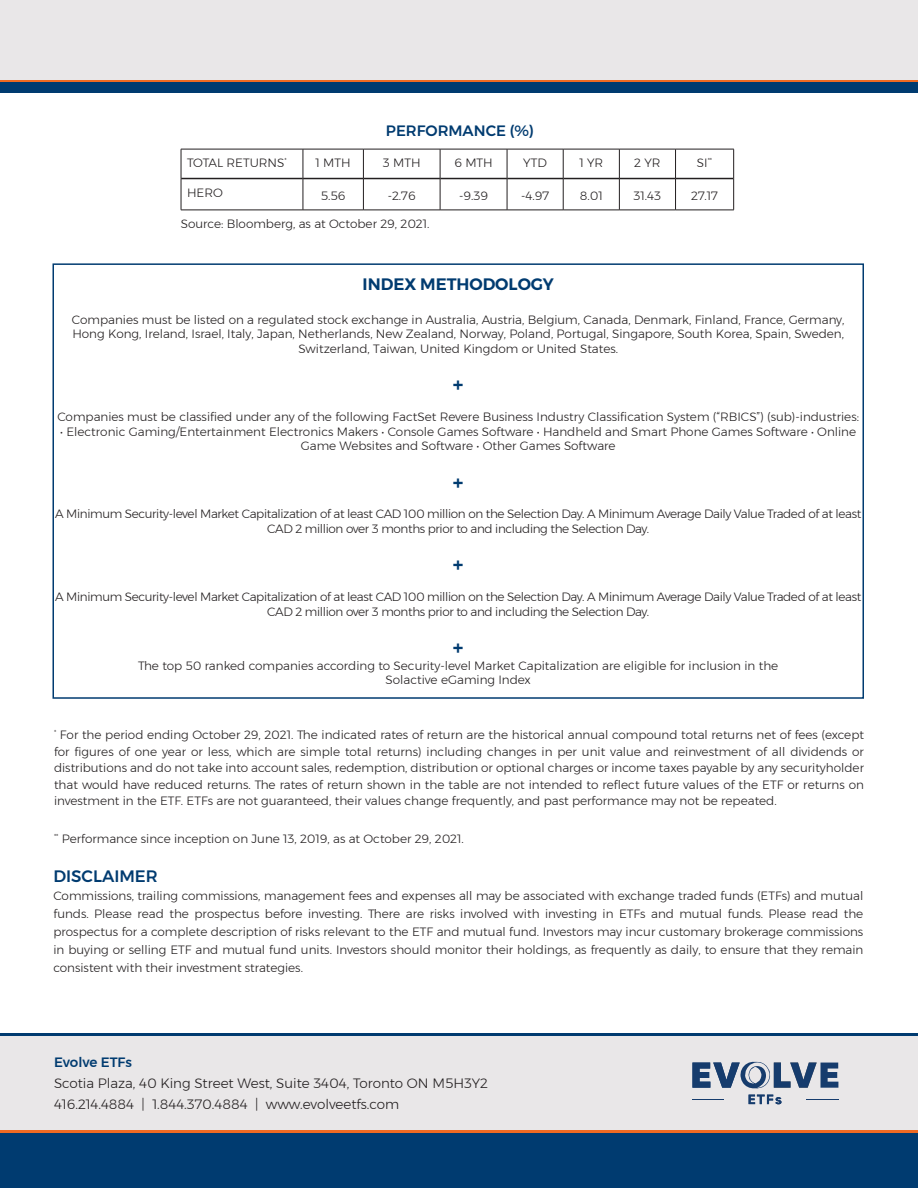
<style>
.page{position:relative;width:918px;height:1188px;background:#fff}
.page>*{position:absolute;margin:0;border:0;box-sizing:border-box;transform-origin:0 0}
.t1{font:600 21px "Montserrat";color:#003b70}
.t2{font:600 16.5px "Montserrat";color:#003b70}
.t3{font:500 16.5px "Montserrat";color:#003b70}
.t4{font:500 15px "Montserrat";color:#003b70}
.t5{font:300 13.5px "Montserrat";color:#231f20}
.t6{font:500 13.5px "Montserrat";color:#003b70}
.t7{font:300 12px/14.4px "Montserrat";color:#231f20;text-align:center}
.t8{font:300 12px/14.4px "Montserrat";letter-spacing:-.03em;color:#231f20;text-align:center}
</style>
<div class="page">
<div style="left:0;top:0;width:918px;height:80px;background:#e9e7e8"></div>
<hr style="left:0;top:80px;width:918px;height:3px;background:#ef6a22">
<div style="left:0;top:83px;width:918px;height:10px;background:#003b70"></div>
<div style="left:0;top:1036px;width:918px;height:94px;background:#e9e7e8"></div>
<hr style="left:0;top:1033px;width:918px;height:3px;background:#003b70">
<div style="left:0;top:1132px;width:918px;height:56px;background:#003b70"></div>
<hr style="left:0;top:1130px;width:918px;height:3px;background:#ef6a22">
<div style="left:52px;top:263px;width:812px;height:436px;border:2px solid #003b70"></div>
<hr style="left:181px;top:178px;width:122px;height:1px;background:#231f20">
<hr style="left:303px;top:178px;width:60px;height:1px;background:#231f20">
<hr style="left:364px;top:178px;width:76px;height:1px;background:#231f20">
<hr style="left:440px;top:178px;width:67px;height:1px;background:#231f20">
<hr style="left:507px;top:178px;width:56px;height:1px;background:#231f20">
<hr style="left:563px;top:178px;width:56px;height:1px;background:#231f20">
<hr style="left:620px;top:178px;width:55px;height:1px;background:#231f20">
<hr style="left:676px;top:178px;width:57px;height:1px;background:#231f20">
<hr style="left:303px;top:149px;width:60px;height:1px;background:#231f20">
<hr style="left:181px;top:149px;width:122px;height:1px;background:#231f20">
<hr style="left:181px;top:149px;width:1px;height:30px;background:#231f20">
<hr style="left:303px;top:149px;width:1px;height:30px;background:#231f20">
<hr style="left:303px;top:179px;width:1px;height:31px;background:#231f20">
<hr style="left:363px;top:179px;width:1px;height:31px;background:#231f20">
<hr style="left:363px;top:149px;width:77px;height:1px;background:#231f20">
<hr style="left:363px;top:149px;width:1px;height:30px;background:#231f20">
<hr style="left:440px;top:149px;width:67px;height:1px;background:#231f20">
<hr style="left:440px;top:149px;width:1px;height:30px;background:#231f20">
<hr style="left:507px;top:149px;width:56px;height:1px;background:#231f20">
<hr style="left:507px;top:149px;width:1px;height:30px;background:#231f20">
<hr style="left:440px;top:179px;width:1px;height:31px;background:#231f20">
<hr style="left:507px;top:179px;width:1px;height:31px;background:#231f20">
<hr style="left:563px;top:149px;width:56px;height:1px;background:#231f20">
<hr style="left:563px;top:149px;width:1px;height:30px;background:#231f20">
<hr style="left:619px;top:149px;width:57px;height:1px;background:#231f20">
<hr style="left:676px;top:149px;width:58px;height:1px;background:#231f20">
<hr style="left:563px;top:179px;width:1px;height:31px;background:#231f20">
<hr style="left:619px;top:149px;width:1px;height:30px;background:#231f20">
<hr style="left:675px;top:149px;width:1px;height:30px;background:#231f20">
<hr style="left:733px;top:149px;width:1px;height:30px;background:#231f20">
<hr style="left:619px;top:179px;width:1px;height:31px;background:#231f20">
<hr style="left:675px;top:179px;width:1px;height:31px;background:#231f20">
<hr style="left:733px;top:179px;width:1px;height:31px;background:#231f20">
<hr style="left:181px;top:179px;width:1px;height:31px;background:#231f20">
<hr style="left:181px;top:210px;width:122px;height:1px;background:#231f20">
<hr style="left:303px;top:210px;width:60px;height:1px;background:#231f20">
<hr style="left:363px;top:210px;width:77px;height:1px;background:#231f20">
<hr style="left:440px;top:210px;width:67px;height:1px;background:#231f20">
<hr style="left:507px;top:210px;width:56px;height:1px;background:#231f20">
<hr style="left:563px;top:210px;width:56px;height:1px;background:#231f20">
<hr style="left:619px;top:210px;width:57px;height:1px;background:#231f20">
<hr style="left:676px;top:210px;width:58px;height:1px;background:#231f20">
<hr style="left:806px;top:1099px;width:32px;height:1px;background:#163c6d">
<hr style="left:692px;top:1099px;width:32px;height:1px;background:#163c6d">
<svg style="left:749px;top:1095px;width:32px;height:9px"></svg>
<svg style="left:692px;top:1062px;width:146px;height:27px"></svg>
<p class="t4" style="left:386px;top:119px;width:149px">PERFORMANCE (%)</p>
<p class="t7" style="left:187px;top:155px;width:101px">TOTAL RETURNS<sup>*</sup></p>
<p class="t7" style="left:316px;top:155px;width:37px">1 MTH</p>
<p class="t7" style="left:383px;top:155px;width:39px">3 MTH</p>
<p class="t7" style="left:454px;top:155px;width:40px">6 MTH</p>
<p class="t7" style="left:523px;top:155px;width:25px">YTD</p>
<p class="t7" style="left:579px;top:155px;width:25px">1 YR</p>
<p class="t7" style="left:634px;top:155px;width:28px">2 YR</p>
<p class="t7" style="left:697px;top:155px;width:17px">SI<sup>**</sup></p>
<p class="t7" style="left:187px;top:185px;width:37px">HERO</p>
<p class="t7" style="left:321px;top:189px;width:26px">5.56</p>
<p class="t7" style="left:388px;top:189px;width:29px">-2.76</p>
<p class="t7" style="left:459px;top:189px;width:30px">-9.39</p>
<p class="t7" style="left:521px;top:189px;width:30px">-4.97</p>
<p class="t7" style="left:580px;top:189px;width:24px">8.01</p>
<p class="t7" style="left:634px;top:189px;width:29px">31.43</p>
<p class="t7" style="left:691px;top:189px;width:28px">27.17</p>
<p class="t7" style="left:181px;top:216px;width:250px">Source: Bloomberg, as at October 29, 2021.</p>
<p class="t2" style="left:363px;top:271px;width:193px">INDEX METHODOLOGY</p>
<p class="t7" style="left:72px;top:312px;width:774px">Companies must be listed on a regulated stock exchange in Australia, Austria, Belgium, Canada, Denmark, Finland, France, Germany,<br>Hong Kong, Ireland, Israel, Italy, Japan, Netherlands, New Zealand, Norway, Poland, Portugal, Singapore, South Korea, Spain, Sweden,<br>Switzerland, Taiwan, United Kingdom or United States.</p>
<p class="t1" style="left:453px;top:368px;width:12px">+</p>
<p class="t7" style="left:57px;top:410px;width:803px">Companies must be classified under any of the following FactSet Revere Business Industry Classification System (“RBICS”) (sub)-industries:</p>
<p class="t7" style="left:60px;top:424px;width:797px">• Electronic Gaming/Entertainment Electronics Makers • Console Games Software • Handheld and Smart Phone Games Software • Online<br>Game Websites and Software • Other Games Software</p>
<p class="t1" style="left:453px;top:466px;width:12px">+</p>
<p class="t8" style="left:55px;top:507px;width:808px">A Minimum Security-level Market Capitalization of at least CAD 100 million on the Selection Day. A Minimum Average Daily Value Traded of at least<br>CAD 2 million over 3 months prior to and including the Selection Day.</p>
<p class="t1" style="left:453px;top:548px;width:12px">+</p>
<p class="t8" style="left:55px;top:590px;width:808px">A Minimum Security-level Market Capitalization of at least CAD 100 million on the Selection Day. A Minimum Average Daily Value Traded of at least<br>CAD 2 million over 3 months prior to and including the Selection Day.</p>
<p class="t1" style="left:453px;top:631px;width:12px">+</p>
<p class="t7" style="left:138px;top:658px;width:642px">The top 50 ranked companies according to Security-level Market Capitalization are eligible for inclusion in the<br>Solactive eGaming Index</p>
<p class="t7" style="left:54px;top:727px;width:812px;line-height:16.5px;text-align:justify"><sup>*</sup> For the period ending October 29, 2021. The indicated rates of return are the historical annual compound total returns net of fees (except for figures of one year or less, which are simple total returns) including changes in per unit value and reinvestment of all dividends or distributions and do not take into account sales, redemption, distribution or optional charges or income taxes payable by any securityholder that would have reduced returns. The rates of return shown in the table are not intended to reflect future values of the ETF or returns on investment in the ETF. ETFs are not guaranteed, their values change frequently, and past performance may not be repeated.</p>
<p class="t7" style="left:54px;top:831px;width:411px"><sup>**</sup> Performance since inception on June 13, 2019, as at October 29, 2021.</p>
<p class="t3" style="left:53px;top:863px;width:106px">DISCLAIMER</p>
<p class="t7" style="left:53px;top:887px;width:812px;line-height:18px;text-align:justify">Commissions, trailing commissions, management fees and expenses all may be associated with exchange traded funds (ETFs) and mutual funds. Please read the prospectus before investing. There are risks involved with investing in ETFs and mutual funds. Please read the prospectus for a complete description of risks relevant to the ETF and mutual fund. Investors may incur customary brokerage commissions in buying or selling ETF and mutual fund units. Investors should monitor their holdings, as frequently as daily, to ensure that they remain consistent with their investment strategies.</p>
<p class="t6" style="left:54px;top:1052px;width:80px">Evolve ETFs</p>
<p class="t5" style="left:54px;top:1074px;width:436px">Scotia Plaza, 40 King Street West, Suite 3404, Toronto ON M5H3Y2</p>
<p class="t5" style="left:54px;top:1095px;width:347px">416.214.4884 | 1.844.370.4884 | www.evolveetfs.com</p>
</div>
